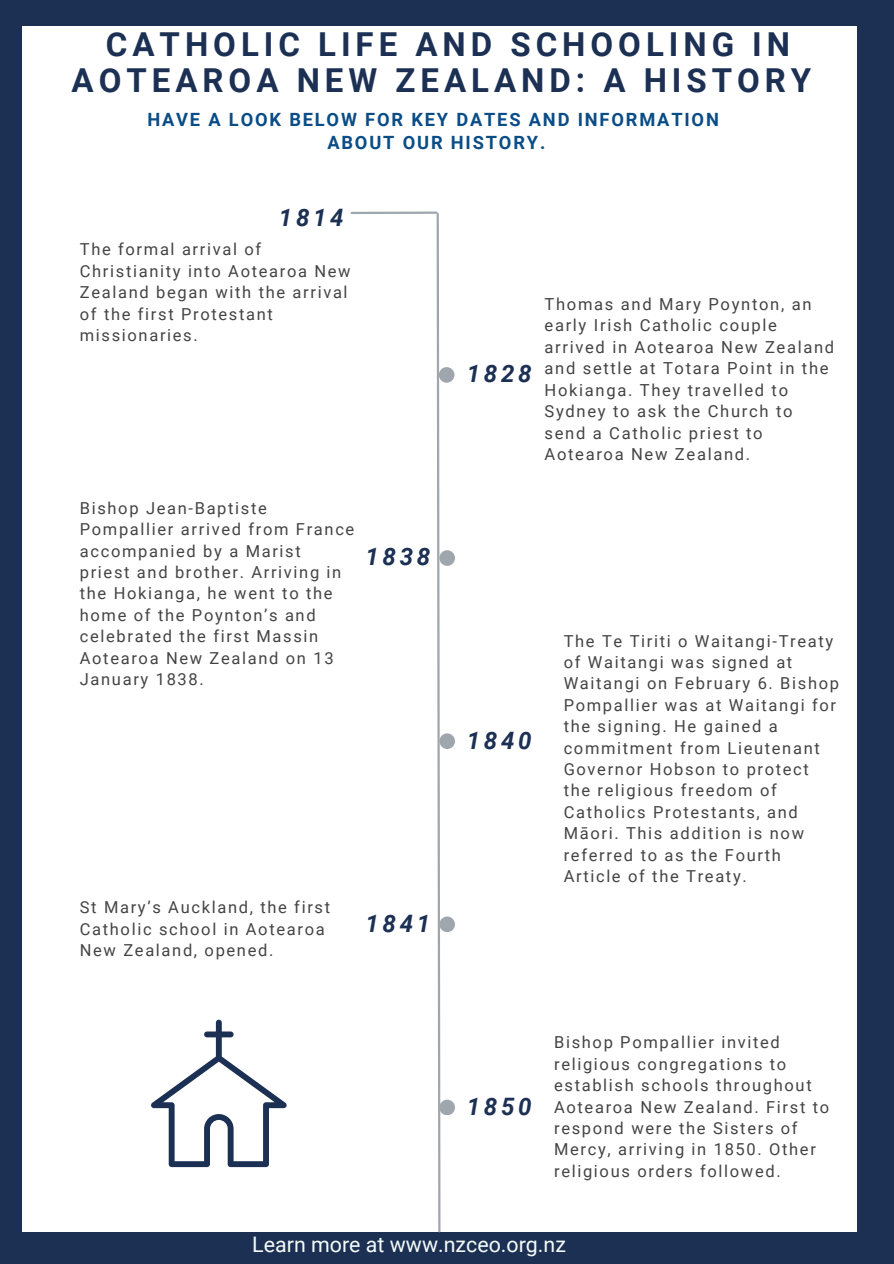
<style>
.page{position:relative;width:894px;height:1264px;background:#fff}
.page>*{position:absolute;margin:0;border:0;box-sizing:border-box;transform-origin:0 0}
.t1{font:700 33px/36px "Roboto";letter-spacing:.15em;color:#1c3054;text-align:center}
.t2{font:italic 700 24px "Roboto";letter-spacing:.15em;color:#1c3054}
.t3{font:21.45px "Roboto";color:#f5fbf9}
.t4{font:700 18.3px/23.7px "Roboto";letter-spacing:.1em;color:#0a4c86;text-align:center}
.t5{font:16.5px/21.3px "Roboto";letter-spacing:.1em;color:#444}
</style>
<div class="page">
<div style="left:0;top:0;width:893px;height:1263px;background:#1c3054"></div>
<div style="left:22px;top:26px;width:834px;height:1205px;background:#fff"></div>
<div style="left:439px;top:1099px;width:16px;height:16px;background:#9fa6ad;border-radius:50%"></div>
<div style="left:439px;top:733px;width:16px;height:16px;background:#9fa6ad;border-radius:50%"></div>
<div style="left:439px;top:916px;width:16px;height:16px;background:#9fa6ad;border-radius:50%"></div>
<div style="left:439px;top:550px;width:16px;height:16px;background:#9fa6ad;border-radius:50%"></div>
<div style="left:438px;top:367px;width:16px;height:16px;background:#9fa6ad;border-radius:50%"></div>
<svg style="left:435px;top:212px;width:6px;height:1021px"></svg>
<hr style="left:351px;top:211px;width:85px;height:3px;background:#9fa6ad">
<svg style="left:151px;top:1019px;width:136px;height:148px"></svg>
<h4 class="t1" style="left:72px;top:27px;width:741px">CATHOLIC LIFE AND SCHOOLING IN<br>AOTEAROA NEW ZEALAND: A HISTORY</h4>
<h2 class="t4" style="left:147px;top:108px;width:573px">HAVE A LOOK BELOW FOR KEY DATES AND INFORMATION<br>ABOUT OUR HISTORY.</h2>
<p class="t2" style="left:279px;top:204px;width:66px">1814</p>
<p class="t5" style="left:80px;top:239px;width:272px">The formal arrival of<br>Christianity into Aotearoa New<br>Zealand began with the arrival of the first Protestant missionaries.</p>
<p class="t5" style="left:80px;top:497px;width:276px">Bishop Jean-Baptiste<br>Pompallier arrived from France accompanied by a Marist priest and brother. Arriving in the Hokianga, he went to the home of the Poynton’s and celebrated the first Massin<br>Aotearoa New Zealand on 13<br>January 1838.</p>
<h2 class="t2" style="left:365px;top:543px;width:66px">1838</h2>
<p class="t5" style="left:80px;top:896px;width:252px">St Mary’s Auckland, the first<br>Catholic school in Aotearoa<br>New Zealand, opened.</p>
<h2 class="t2" style="left:365px;top:909px;width:66px">1841</h2>
<h2 class="t2" style="left:466px;top:359px;width:66px">1828</h2>
<p class="t5" style="left:544px;top:293px;width:291px">Thomas and Mary Poynton, an early Irish Catholic couple arrived in Aotearoa New Zealand and settle at Totara Point in the<br>Hokianga. They travelled to<br>Sydney to ask the Church to send a Catholic priest to<br>Aotearoa New Zealand.</p>
<p class="t2" style="left:467px;top:726px;width:66px">1840</p>
<h2 class="t5" style="left:563px;top:630px;width:277px">The Te Tiriti o Waitangi-Treaty of Waitangi was signed at<br>Waitangi on February 6. Bishop<br>Pompallier was at Waitangi for the signing. He gained a commitment from Lieutenant<br>Governor Hobson to protect the religious freedom of<br>Catholics Protestants, and<br>Māori. This addition is now referred to as the Fourth<br>Article of the Treaty.</h2>
<p class="t2" style="left:467px;top:1092px;width:66px">1850</p>
<h2 class="t5" style="left:554px;top:1032px;width:276px">Bishop Pompallier invited religious congregations to establish schools throughout<br>Aotearoa New Zealand. First to respond were the Sisters of<br>Mercy, arriving in 1850. Other religious orders followed.</h2>
<p class="t3" style="left:252px;top:1231px;width:315px">Learn more at www.nzceo.org.nz</p>
</div>
